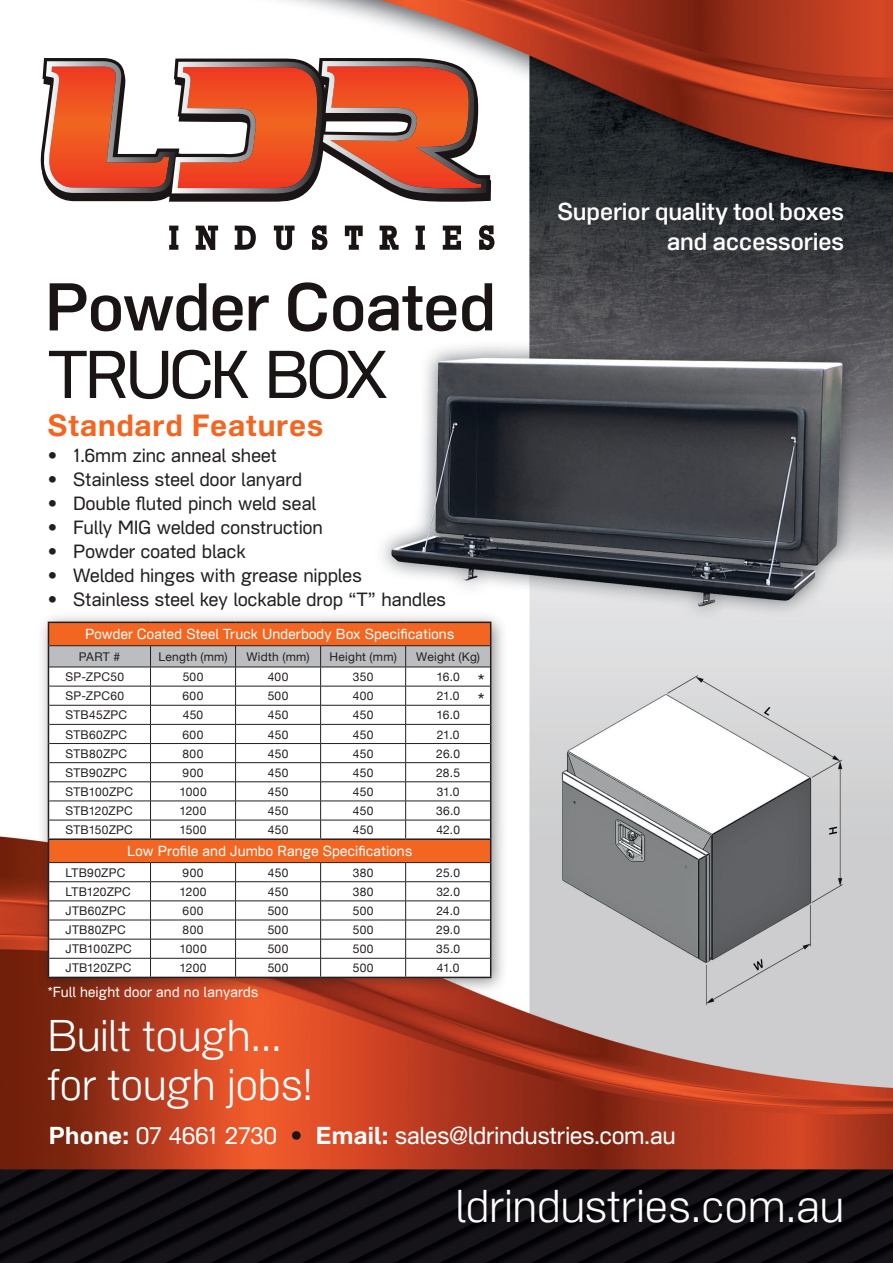
<style>
.page{position:relative;width:893px;height:1263px;background:#fff}
.page>*{position:absolute;margin:0;border:0;box-sizing:border-box;transform-origin:0 0}
.t1{font:500 66px "AS Grammatika";letter-spacing:-.025em;color:#1a1415}
.t2{font:66px "AS Grammatika";letter-spacing:-.05em;color:#1a1415}
.t3{font:300 45px "AS Grammatika";color:#fff}
.t4{font:300 43.5px/48.8px "AS Grammatika";color:#fff}
.t5{font:700 30px "AS Grammatika";letter-spacing:.02em;color:#f36621}
.t6{font:24px "AS Grammatika";letter-spacing:-.01em;color:#fff}
.t7{font:500 24px/30px "AS Grammatika";letter-spacing:-.01em;color:#fff;text-align:right}
.t8{font:19.5px/19.2px "AS Grammatika";color:#231f20}
.t9{font:18.75px "AS Grammatika";color:#231f20}
.t10{font:14.25px "AS Grammatika";letter-spacing:.01em;color:#fff}
.t11{font:12px "Helvetica Neue";letter-spacing:.02em;color:#231f20}
.s1{font-weight:700}
.s2{color:#1a1415}
</style>
<div class="page">
<img style="left:0;top:0;width:893px;height:1263px">
<svg style="left:40px;top:58px;width:451px;height:144px"></svg>
<svg style="left:169px;top:226px;width:9px;height:24px"></svg>
<svg style="left:196px;top:226px;width:22px;height:24px"></svg>
<svg style="left:235px;top:226px;width:21px;height:24px"></svg>
<svg style="left:274px;top:226px;width:21px;height:24px"></svg>
<svg style="left:312px;top:225px;width:15px;height:25px"></svg>
<svg style="left:345px;top:226px;width:18px;height:24px"></svg>
<svg style="left:380px;top:226px;width:19px;height:24px"></svg>
<svg style="left:416px;top:226px;width:9px;height:24px"></svg>
<svg style="left:443px;top:226px;width:18px;height:24px"></svg>
<svg style="left:479px;top:225px;width:15px;height:25px"></svg>
<div style="left:37px;top:610px;width:472px;height:385px;background:#231f20;opacity:.5"></div>
<hr style="left:48px;top:622px;width:103px;height:1px;background:#231f20">
<hr style="left:151px;top:622px;width:85px;height:1px;background:#231f20">
<hr style="left:236px;top:622px;width:85px;height:1px;background:#231f20">
<hr style="left:321px;top:622px;width:85px;height:1px;background:#231f20">
<hr style="left:406px;top:622px;width:85px;height:1px;background:#231f20">
<svg style="left:48px;top:623px;width:443px;height:354px"></svg>
<hr style="left:48px;top:838px;width:103px;height:2px;background:#231f20">
<hr style="left:151px;top:838px;width:85px;height:2px;background:#231f20">
<hr style="left:236px;top:838px;width:85px;height:2px;background:#231f20">
<hr style="left:321px;top:838px;width:85px;height:2px;background:#231f20">
<hr style="left:406px;top:838px;width:85px;height:2px;background:#231f20">
<hr style="left:49px;top:901px;width:102px;height:1px;background:#231f20">
<hr style="left:151px;top:901px;width:85px;height:1px;background:#231f20">
<hr style="left:236px;top:901px;width:85px;height:1px;background:#231f20">
<hr style="left:321px;top:901px;width:85px;height:1px;background:#231f20">
<hr style="left:406px;top:901px;width:84px;height:1px;background:#231f20">
<hr style="left:48px;top:977px;width:103px;height:1px;background:#231f20">
<hr style="left:151px;top:977px;width:85px;height:1px;background:#231f20">
<hr style="left:236px;top:977px;width:85px;height:1px;background:#231f20">
<hr style="left:321px;top:977px;width:85px;height:1px;background:#231f20">
<hr style="left:406px;top:977px;width:85px;height:1px;background:#231f20">
<h1 class="t1" style="left:45px;top:268px;width:453px">Powder Coated</h1>
<h1 class="t2" style="left:49px;top:335px;width:339px">TRUCK BOX</h1>
<h3 class="t5" style="left:48px;top:406px;width:277px">Standard Features</h3>
<h3 class="t9" style="left:48px;top:444px;width:231px">• 1.6mm zinc anneal sheet</h3>
<h3 class="t9" style="left:48px;top:468px;width:256px">• Stainless steel door lanyard</h3>
<h3 class="t9" style="left:48px;top:492px;width:270px">• Double fluted pinch weld seal</h3>
<h3 class="t9" style="left:48px;top:516px;width:277px">• Fully MIG welded construction</h3>
<h3 class="t9" style="left:48px;top:540px;width:200px">• Powder coated black</h3>
<h3 class="t9" style="left:48px;top:564px;width:316px">• Welded hinges with grease nipples</h3>
<h3 class="t9" style="left:48px;top:588px;width:400px">• Stainless steel key lockable drop “T” handles</h3>
<p class="t10" style="left:85px;top:625px;width:371px">Powder Coated Steel Truck Underbody Box Specifications</p>
<p class="t11" style="left:79px;top:648px;width:43px">PART #</p>
<p class="t11" style="left:158px;top:648px;width:71px">Length (mm)</p>
<p class="t11" style="left:246px;top:648px;width:65px">Width (mm)</p>
<p class="t11" style="left:329px;top:648px;width:69px">Height (mm)</p>
<p class="t11" style="left:416px;top:648px;width:65px">Weight (Kg)</p>
<p class="t11" style="left:65px;top:668px;width:60px">SP-ZPC50</p>
<p class="t11" style="left:183px;top:668px;width:22px">500</p>
<p class="t11" style="left:268px;top:668px;width:22px">400</p>
<p class="t11" style="left:353px;top:668px;width:22px">350</p>
<p class="t11" style="left:436px;top:668px;width:25px">16.0</p>
<p class="t11" style="left:65px;top:687px;width:60px">SP-ZPC60</p>
<p class="t11" style="left:183px;top:687px;width:22px">600</p>
<p class="t11" style="left:268px;top:687px;width:22px">500</p>
<p class="t11" style="left:353px;top:687px;width:22px">400</p>
<p class="t11" style="left:437px;top:687px;width:24px">21.0</p>
<p class="t11" style="left:65px;top:706px;width:63px">STB45ZPC</p>
<p class="t11" style="left:183px;top:706px;width:22px">450</p>
<p class="t11" style="left:268px;top:706px;width:22px">450</p>
<p class="t11" style="left:353px;top:706px;width:22px">450</p>
<p class="t11" style="left:436px;top:706px;width:25px">16.0</p>
<p class="t11" style="left:65px;top:726px;width:63px">STB60ZPC</p>
<p class="t11" style="left:183px;top:726px;width:22px">600</p>
<p class="t11" style="left:268px;top:726px;width:22px">450</p>
<p class="t11" style="left:353px;top:726px;width:22px">450</p>
<p class="t11" style="left:437px;top:726px;width:24px">21.0</p>
<p class="t11" style="left:65px;top:745px;width:63px">STB80ZPC</p>
<p class="t11" style="left:183px;top:745px;width:22px">800</p>
<p class="t11" style="left:268px;top:745px;width:22px">450</p>
<p class="t11" style="left:353px;top:745px;width:22px">450</p>
<p class="t11" style="left:436px;top:745px;width:25px">26.0</p>
<p class="t11" style="left:65px;top:764px;width:63px">STB90ZPC</p>
<p class="t11" style="left:183px;top:764px;width:22px">900</p>
<p class="t11" style="left:268px;top:764px;width:22px">450</p>
<p class="t11" style="left:353px;top:764px;width:22px">450</p>
<p class="t11" style="left:436px;top:764px;width:25px">28.5</p>
<p class="t11" style="left:65px;top:783px;width:69px">STB100ZPC</p>
<p class="t11" style="left:179px;top:783px;width:29px">1000</p>
<p class="t11" style="left:268px;top:783px;width:22px">450</p>
<p class="t11" style="left:353px;top:783px;width:22px">450</p>
<p class="t11" style="left:437px;top:783px;width:24px">31.0</p>
<p class="t11" style="left:65px;top:802px;width:69px">STB120ZPC</p>
<p class="t11" style="left:180px;top:802px;width:28px">1200</p>
<p class="t11" style="left:268px;top:802px;width:22px">450</p>
<p class="t11" style="left:353px;top:802px;width:22px">450</p>
<p class="t11" style="left:436px;top:802px;width:26px">36.0</p>
<p class="t11" style="left:65px;top:821px;width:69px">STB150ZPC</p>
<p class="t11" style="left:179px;top:821px;width:29px">1500</p>
<p class="t11" style="left:268px;top:821px;width:22px">450</p>
<p class="t11" style="left:353px;top:821px;width:22px">450</p>
<p class="t11" style="left:436px;top:821px;width:25px">42.0</p>
<p class="t10" style="left:127px;top:842px;width:287px">Low Profile and Jumbo Range Specifications</p>
<p class="t11" style="left:65px;top:864px;width:61px">LTB90ZPC</p>
<p class="t11" style="left:183px;top:864px;width:22px">900</p>
<p class="t11" style="left:268px;top:864px;width:22px">450</p>
<p class="t11" style="left:353px;top:864px;width:22px">380</p>
<p class="t11" style="left:436px;top:864px;width:25px">25.0</p>
<p class="t11" style="left:65px;top:883px;width:67px">LTB120ZPC</p>
<p class="t11" style="left:180px;top:883px;width:28px">1200</p>
<p class="t11" style="left:268px;top:883px;width:22px">450</p>
<p class="t11" style="left:353px;top:883px;width:22px">380</p>
<p class="t11" style="left:436px;top:883px;width:25px">32.0</p>
<p class="t11" style="left:65px;top:902px;width:62px">JTB60ZPC</p>
<p class="t11" style="left:183px;top:902px;width:22px">600</p>
<p class="t11" style="left:268px;top:902px;width:22px">500</p>
<p class="t11" style="left:353px;top:902px;width:22px">500</p>
<p class="t11" style="left:436px;top:902px;width:25px">24.0</p>
<p class="t11" style="left:65px;top:921px;width:62px">JTB80ZPC</p>
<p class="t11" style="left:183px;top:921px;width:22px">800</p>
<p class="t11" style="left:268px;top:921px;width:22px">500</p>
<p class="t11" style="left:353px;top:921px;width:22px">500</p>
<p class="t11" style="left:436px;top:921px;width:25px">29.0</p>
<p class="t11" style="left:65px;top:940px;width:68px">JTB100ZPC</p>
<p class="t11" style="left:179px;top:940px;width:29px">1000</p>
<p class="t11" style="left:268px;top:940px;width:22px">500</p>
<p class="t11" style="left:353px;top:940px;width:22px">500</p>
<p class="t11" style="left:436px;top:940px;width:26px">35.0</p>
<p class="t11" style="left:65px;top:959px;width:67px">JTB120ZPC</p>
<p class="t11" style="left:180px;top:959px;width:28px">1200</p>
<p class="t11" style="left:268px;top:959px;width:22px">500</p>
<p class="t11" style="left:353px;top:959px;width:22px">500</p>
<p class="t11" style="left:437px;top:959px;width:24px">41.0</p>
<p class="t10" style="left:48px;top:984px;width:212px">*Full height door and no lanyards</p>
<h3 class="t8" style="left:478px;top:671px;width:8px">* *</h3>
<h3 class="t4" style="left:48px;top:1010px;width:267px">Built tough... for tough jobs!</h3>
<h3 class="t7" style="left:557px;top:196px;width:288px">Superior quality tool boxes and accessories</h3>
<h3 class="t6" style="left:49px;top:1121px;width:628px"><span class="s1">Phone:</span> 07 4661 2730 <span class="s2">•</span> <span class="s1">Email:</span> sales@ldrindustries.com.au</h3>
<h2 class="t3" style="left:456px;top:1178px;width:390px">ldrindustries.com.au</h2>
</div>
